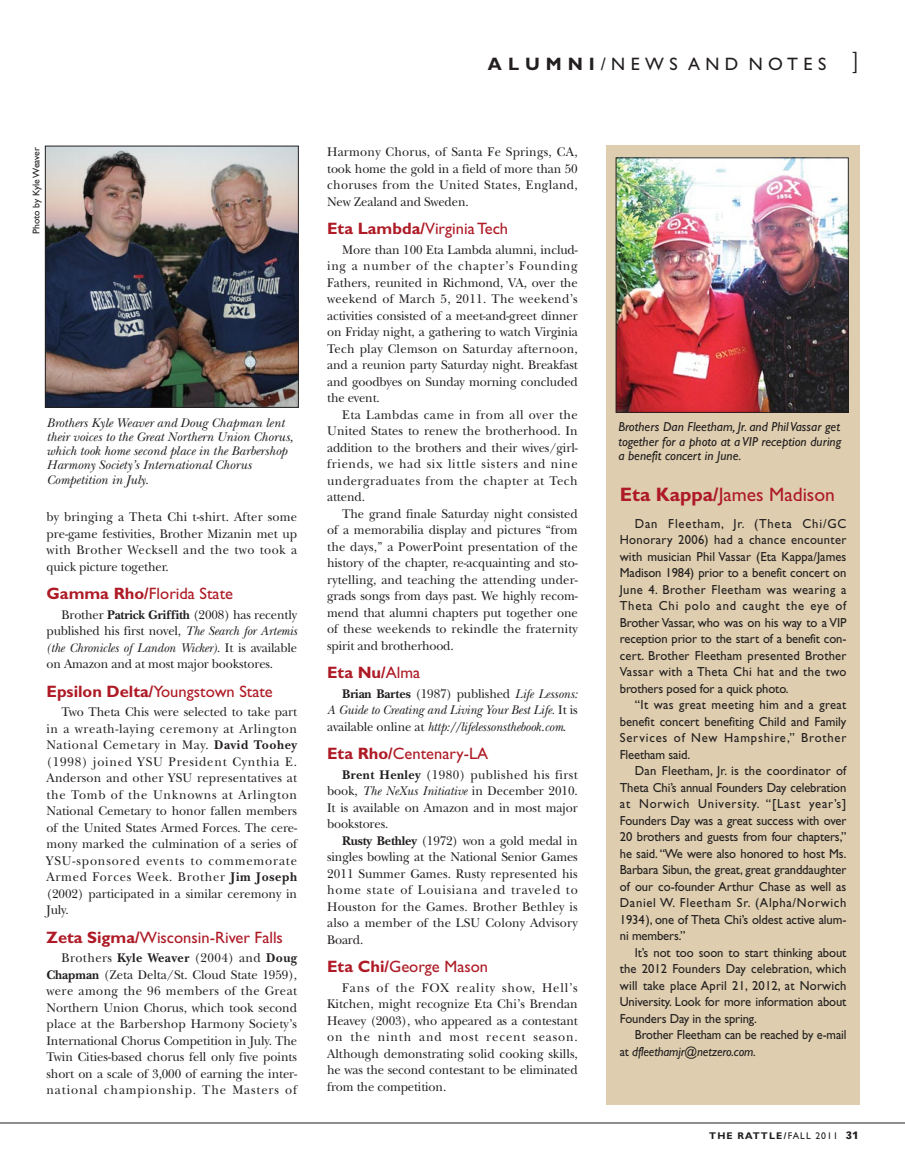
<style>
.page{position:relative;width:905px;height:1168px;background:#fff}
.page>*{position:absolute;margin:0;border:0;box-sizing:border-box;transform-origin:0 0}
.t1{font:19.5px "Gill Sans";color:#ae1a25}
.t2{font:18px "Gill Sans";letter-spacing:.3em;color:#231f20}
.t3{font:16.5px "Gill Sans";color:#ae1a25}
.t4{font:700 16.5px "Gill Sans";color:#ae1a25}
.t5{font:13.2px/16.5px "New Baskerville Std";letter-spacing:-.005em;color:#231f20;text-align:justify;scale:.96 1}
.t6{font:13.2px/16.5px "Gill Sans";letter-spacing:-.01em;color:#231f20;text-align:justify;scale:.96 1}
.t7{font:italic 13.2px/14.2px "New Baskerville Std";color:#231f20}
.t8{font:italic 13.2px/16.5px "New Baskerville Std";color:#231f20;text-align:justify;scale:.96 1}
.t9{font:italic 13.2px/14.2px "Gill Sans";color:#231f20;text-align:justify}
.t10{font:13.2px/16.5px "Gill Sans";letter-spacing:-.01em;color:#231f20;scale:.94 1}
.t11{font:700 9.75px "Gill Sans";letter-spacing:.11em;color:#231f20}
.t12{font:9.75px "Gill Sans";color:#231f20}
.s1{font-weight:700}
.s2{font-family:"Vectora LH";font-weight:300;font-size:24px}
.s3{font-style:italic}
.s4{font-weight:400}
.s5{font-weight:700;font-style:normal}
.s6{font-style:normal}
.s7{font-family:"Vectora LT";font-weight:900;font-size:10.5px}
</style>
<div class="page">
<hr style="left:0;top:1123px;width:904px;height:1px;background:#231f20">
<div style="left:606px;top:146px;width:254px;height:959px;background:#deceaf"></div>
<img style="left:617px;top:160px;width:229px;height:251px">
<div style="left:615px;top:158px;width:233px;height:255px;border:1px solid #231f20"></div>
<img style="left:47px;top:148px;width:250px;height:258px">
<div style="left:45px;top:146px;width:254px;height:262px;border:1px solid #231f20"></div>
<h2 class="t2" style="left:488px;top:57px;width:372px"><span class="s1">ALUMNI</span>/NEWS AND NOTES <span class="s2">]</span></h2>
<p class="t12" style="left:33px;top:234px;width:88px;rotate:-90deg">Photo by Kyle Weaver</p>
<p class="t7" style="left:47px;top:417px;width:248px">Brothers Kyle Weaver and Doug Chapman lent their voices to the Great Northern Union Chorus, which took home second place in the Barbershop Harmony Society’s International Chorus Competition in July.</p>
<p class="t5" style="left:46px;top:510px;width:262px">by bringing a Theta Chi t-shirt. After some pre-game festivities, Brother Mizanin met up with Brother Wecksell and the two took a quick picture together.</p>
<p class="t3" style="left:47px;top:588px;width:188px"><span class="s1">Gamma Rho/</span>Florida State</p>
<p class="t5" style="left:46px;top:608px;width:262px;text-indent:15px">Brother <span class="s1">Patrick Griffith</span> (2008) has recently published his first novel, <span class="s3">The Search for Artemis (the Chronicles of Landon Wicker).</span> It is available on Amazon and at most major bookstores.</p>
<p class="t3" style="left:47px;top:685px;width:228px"><span class="s1">Epsilon Delta/</span>Youngstown State</p>
<p class="t5" style="left:46px;top:705px;width:262px;text-indent:15px">Two Theta Chis were selected to take part in a wreath-laying ceremony at Arlington National Cemetary in May. <span class="s1">David Toohey </span>(1998) joined YSU President Cynthia E.<br>Anderson and other YSU representatives at the Tomb of the Unknowns at Arlington National Cemetary to honor fallen members of the United States Armed Forces. The cere&shy;mony marked the culmination of a series of YSU-sponsored events to commemorate Armed Forces Week. Brother <span class="s1">Jim Joseph </span>(2002) participated in a similar ceremony in July.</p>
<p class="t3" style="left:47px;top:931px;width:238px"><span class="s1">Zeta Sigma/</span>Wisconsin-River Falls</p>
<p class="t5" style="left:46px;top:951px;width:262px;text-indent:15px">Brothers <span class="s1">Kyle Weaver</span> (2004) and <span class="s1">Doug Chapman</span> (Zeta Delta/St. Cloud State 1959), were among the 96 members of the Great Northern Union Chorus, which took second place at the Barbershop Harmony Society’s International Chorus Competition in July. The Twin Cities-based chorus fell only five points short on a scale of 3,000 of earning the inter&shy;national championship. The Masters of</p>
<p class="t5" style="left:327px;top:145px;width:262px">Harmony Chorus, of Santa Fe Springs, CA, took home the gold in a field of more than 50 choruses from the United States, England, New Zealand and Sweden.</p>
<p class="t3" style="left:327px;top:223px;width:182px"><span class="s1">Eta Lambda/</span>Virginia Tech</p>
<p class="t5" style="left:327px;top:243px;width:262px;text-indent:15px">More than 100 Eta Lambda alumni, includ&shy;ing a number of the chapter’s Founding Fathers, reunited in Richmond, VA, over the weekend of March 5, 2011. The weekend’s activities consisted of a meet-and-greet dinner on Friday night, a gathering to watch Virginia Tech play Clemson on Saturday afternoon, and a reunion party Saturday night. Breakfast and goodbyes on Sunday morning concluded the event.</p>
<p class="t5" style="left:327px;top:408px;width:262px;text-indent:15px">Eta Lambdas came in from all over the United States to renew the brotherhood. In addition to the brothers and their wives/girl&shy;friends, we had six little sisters and nine undergraduates from the chapter at Tech attend.</p>
<p class="t5" style="left:327px;top:507px;width:262px;text-indent:15px">The grand finale Saturday night consisted of a memorabilia display and pictures “from the days,” a PowerPoint presentation of the history of the chapter, re-acquainting and sto&shy;rytelling, and teaching the attending under&shy;grads songs from days past. We highly recom&shy;mend that alumni chapters put together one of these weekends to rekindle the fraternity spirit and brotherhood.</p>
<p class="t4" style="left:327px;top:667px;width:95px">Eta Nu/<span class="s4">Alma</span></p>
<p class="t8" style="left:327px;top:687px;width:262px;text-indent:15px"><span class="s5">Brian Bartes</span> <span class="s6">(1987) published</span> Life Lessons:<br>A Guide to Creating and Living Your Best Life. <span class="s6">It is available online at</span> http://lifelessonsthebook.com<span class="s6">.</span></p>
<p class="t3" style="left:327px;top:748px;width:162px"><span class="s1">Eta Rho/</span>Centenary-LA</p>
<p class="t5" style="left:327px;top:768px;width:262px;text-indent:15px"><span class="s1">Brent Henley</span> (1980) published his first book, <span class="s3">The NeXus Initiative</span> in December 2010.<br>It is available on Amazon and in most major bookstores.</p>
<p class="t5" style="left:327px;top:834px;width:262px;text-indent:15px"><span class="s1">Rusty Bethley</span> (1972) won a gold medal in singles bowling at the National Senior Games 2011 Summer Games. Rusty represented his home state of Louisiana and traveled to Houston for the Games. Brother Bethley is also a member of the LSU Colony Advisory Board.</p>
<p class="t3" style="left:327px;top:961px;width:162px"><span class="s1">Eta Chi/</span>George Mason</p>
<p class="t5" style="left:327px;top:981px;width:262px;text-indent:15px">Fans of the FOX reality show, Hell’s Kitchen, might recognize Eta Chi’s Brendan Heavey (2003), who appeared as a contestant on the ninth and most recent season.<br>Although demonstrating solid cooking skills, he was the second contestant to be eliminated from the competition.</p>
<p class="t9" style="left:618px;top:421px;width:224px">Brothers Dan Fleetham, Jr. and Phil Vassar get together for a photo at a VIP reception during a benefit concert in June.</p>
<h1 class="t1" style="left:620px;top:487px;width:217px"><span class="s1">Eta Kappa/</span>James Madison</h1>
<p class="t6" style="left:619px;top:517px;width:237px;text-indent:15px">Dan Fleetham, Jr. (Theta Chi/GC Honorary 2006) had a chance encounter with musician Phil Vassar (Eta Kappa/James Madison 1984) prior to a benefit concert on June 4. Brother Fleetham was wearing a Theta Chi polo and caught the eye of Brother Vassar, who was on his way to a VIP reception prior to the start of a benefit con&shy;cert. Brother Fleetham presented Brother Vassar with a Theta Chi hat and the two brothers posed for a quick photo.</p>
<p class="t6" style="left:619px;top:698px;width:237px;text-indent:15px">“It was great meeting him and a great benefit concert benefiting Child and Family Services of New Hampshire,” Brother Fleetham said.</p>
<p class="t6" style="left:619px;top:764px;width:237px;text-indent:15px">Dan Fleetham, Jr. is the coordinator of Theta Chi’s annual Founders Day celebration at Norwich University. “[Last year’s] Founders Day was a great success with over 20 brothers and guests from four chapters,” he said. “We were also honored to host Ms.<br>Barbara Sibun, the great, great granddaughter of our co-founder Arthur Chase as well as Daniel W. Fleetham Sr. (Alpha/Norwich 1934), one of Theta Chi’s oldest active alum&shy;ni members.”</p>
<p class="t6" style="left:619px;top:946px;width:237px;text-indent:15px">It’s not too soon to start thinking about the 2012 Founders Day celebration, which will take place April 21, 2012, at Norwich University. Look for more information about Founders Day in the spring.</p>
<p class="t10" style="left:619px;top:1028px;width:242px;text-indent:15px">Brother Fleetham can be reached by e-mail at <span class="s3">dfleethamjr@netzero.com.</span></p>
<p class="t11" style="left:709px;top:1133px;width:151px">THE RATTLE/<span class="s4">FALL 2011</span> <span class="s7">31</span></p>
</div>
